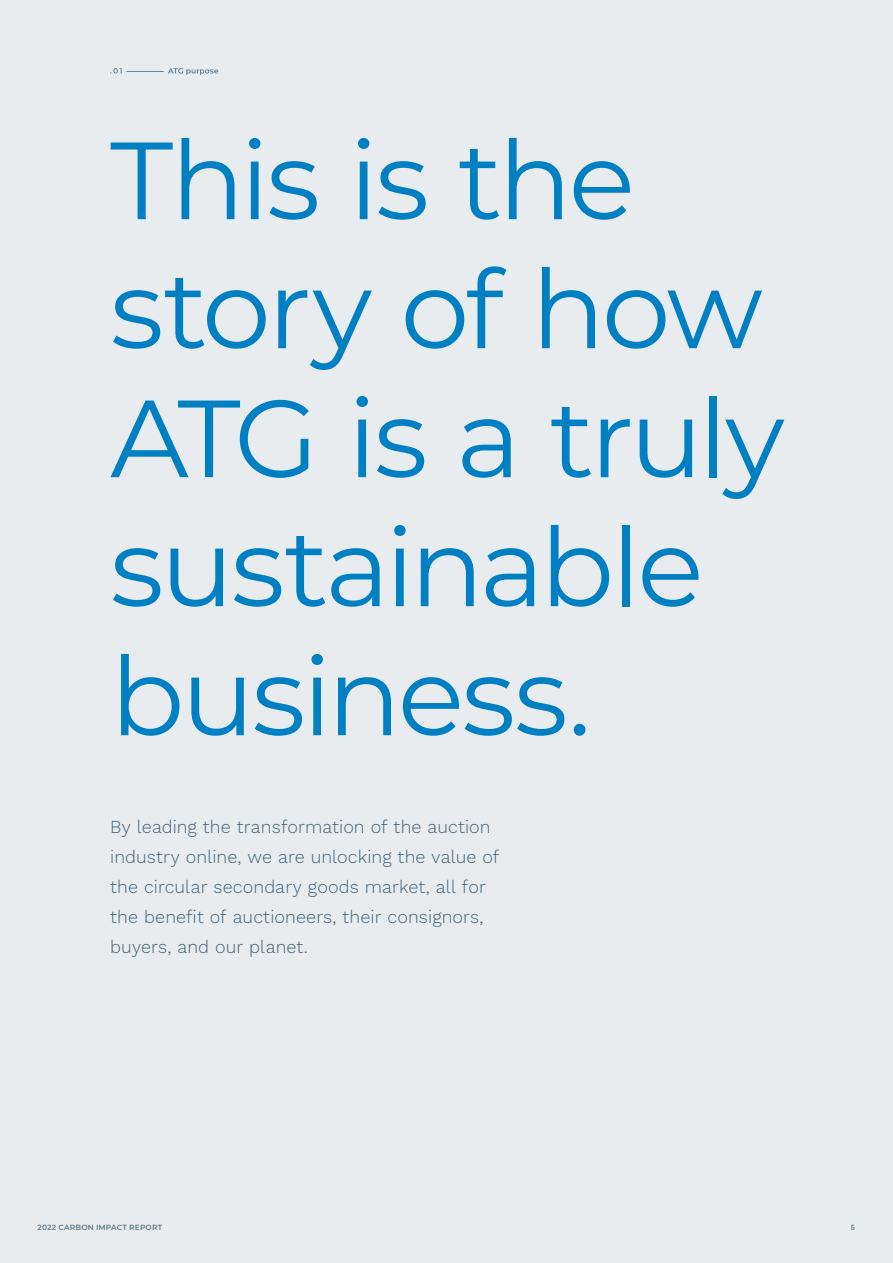
<style>
.page{position:relative;width:893px;height:1263px;background:#e8ecef}
.page>*{position:absolute;margin:0;border:0;box-sizing:border-box;transform-origin:0 0}
.t1{font:109.5px/129px "Montserrat";letter-spacing:-.03em;color:#0080c2}
.t2{font:18px/30px "Work Sans";letter-spacing:.005em;color:#43647b}
.t3{font:600 7.5px "Montserrat";letter-spacing:.025em;color:#42637a}
</style>
<div class="page">
<hr style="left:892px;top:0;width:1px;height:1263px;background:#42637a">
<svg style="left:110px;top:68px;width:12px;height:6px"></svg>
<svg style="left:168px;top:68px;width:50px;height:7px"></svg>
<hr style="left:127px;top:71px;width:37px;height:1px;background:#42637a">
<h1 class="t1" style="left:110px;top:112px;width:676px">This is the story of how<br>ATG is a truly sustainable business.</h1>
<p class="t2" style="left:110px;top:811px;width:391px">By leading the transformation of the auction industry online, we are unlocking the value of the circular secondary goods market, all for the benefit of auctioneers, their consignors, buyers, and our planet.</p>
<p class="t3" style="left:38px;top:1222px;width:126px">2022 CARBON IMPACT REPORT</p>
<p class="t3" style="left:851px;top:1222px;width:6px">6</p>
</div>
